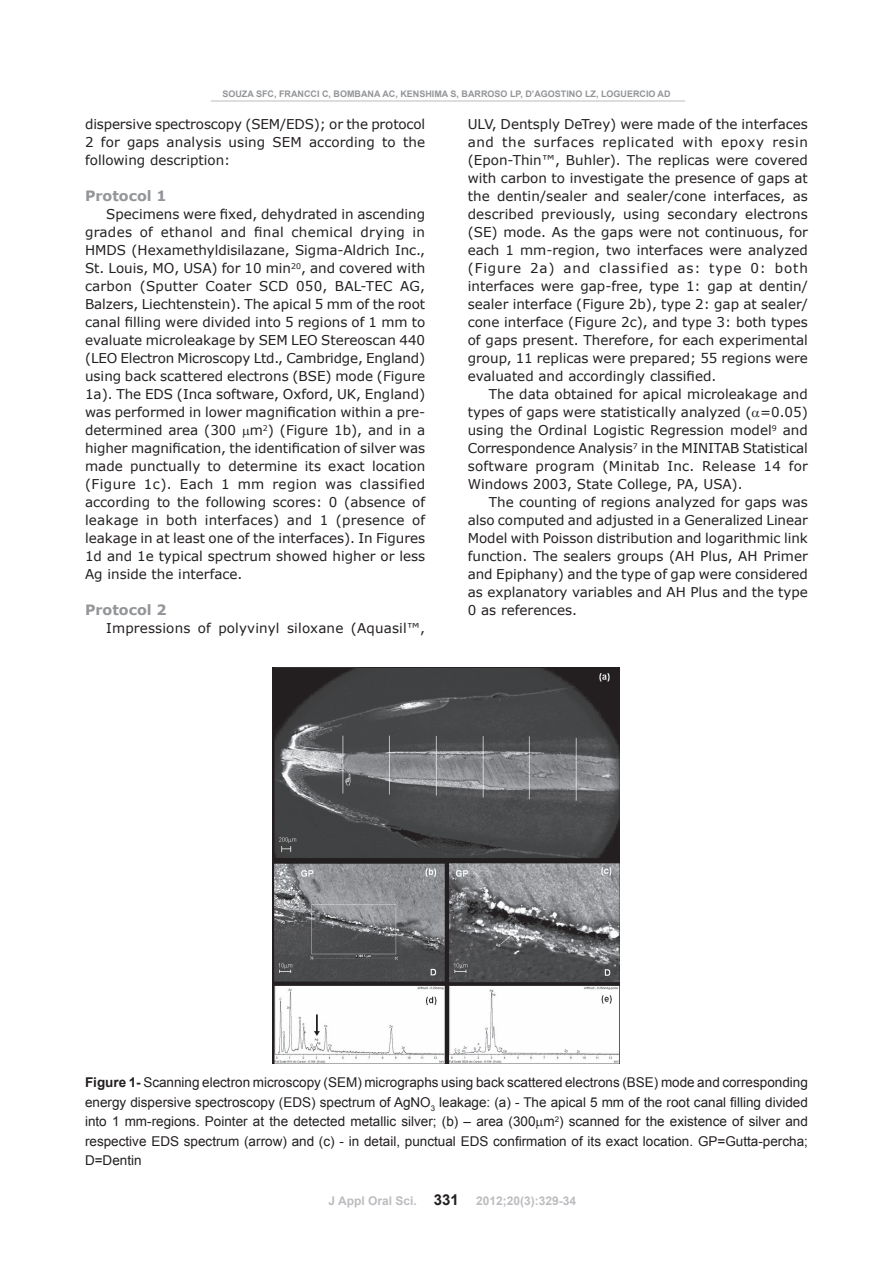
<style>
.page{position:relative;width:893px;height:1263px;background:#fff}
.page>*{position:absolute;margin:0;border:0;box-sizing:border-box;transform-origin:0 0}
.t1{font:700 14.25px "Verdana";color:#939598}
.t2{font:13.5px/18px "Verdana";color:#231f20;text-align:justify}
.t3{font:13.5px/19.5px "Arial";color:#231f20;text-align:justify}
.t4{font:700 12px "Arial";color:#bcbdc0}
.t5{font:700 9px "Arial";color:#939598}
.s1{font-weight:700}
.s2{font-size:15px;color:#231f20}
</style>
<div class="page">
<hr style="left:211px;top:100px;width:473px;height:1px;background:#dcdddf">
<img style="left:273px;top:668px;width:347px;height:395px">
<p class="t5" style="left:222px;top:88px;width:450px">SOUZA SFC, FRANCCI C, BOMBANA AC, KENSHIMA S, BARROSO LP, D’AGOSTINO LZ, LOGUERCIO AD</p>
<p class="t2" style="left:85px;top:115px;width:342px">dispersive spectroscopy (SEM/EDS); or the protocol 2 for gaps analysis using SEM according to the following description:</p>
<p class="t1" style="left:85px;top:187px;width:83px">Protocol 1</p>
<p class="t2" style="left:85px;top:205px;width:342px;text-indent:21px">Specimens were fixed, dehydrated in ascending grades of ethanol and final chemical drying in HMDS (Hexamethyldisilazane, Sigma-Aldrich Inc., St. Louis, MO, USA) for 10 min<sup>20</sup>, and covered with carbon (Sputter Coater SCD 050, BAL-TEC AG, Balzers, Liechtenstein). The apical 5 mm of the root canal filling were divided into 5 regions of 1 mm to evaluate microleakage by SEM LEO Stereoscan 440 (LEO Electron Microscopy Ltd., Cambridge, England) using back scattered electrons (BSE) mode (Figure 1a). The EDS (Inca software, Oxford, UK, England) was performed in lower magnification within a pre&shy;determined area (300 m<sup>2</sup>) (Figure 1b), and in a higher magnification, the identification of silver was made punctually to determine its exact location (Figure 1c). Each 1 mm region was classified according to the following scores: 0 (absence of leakage in both interfaces) and 1 (presence of leakage in at least one of the interfaces). In Figures 1d and 1e typical spectrum showed higher or less Ag inside the interface.</p>
<p class="t1" style="left:85px;top:601px;width:83px">Protocol 2</p>
<p class="t2" style="left:106px;top:619px;width:320px">Impressions of polyvinyl siloxane (Aquasil™,</p>
<p class="t2" style="left:468px;top:115px;width:342px">ULV, Dentsply DeTrey) were made of the interfaces and the surfaces replicated with epoxy resin (Epon-Thin™, Buhler). The replicas were covered with carbon to investigate the presence of gaps at the dentin/sealer and sealer/cone interfaces, as described previously, using secondary electrons (SE) mode. As the gaps were not continuous, for each 1 mm-region, two interfaces were analyzed (Figure 2a) and classified as: type 0: both interfaces were gap-free, type 1: gap at dentin/ sealer interface (Figure 2b), type 2: gap at sealer/ cone interface (Figure 2c), and type 3: both types of gaps present. Therefore, for each experimental group, 11 replicas were prepared; 55 regions were evaluated and accordingly classified.</p>
<p class="t2" style="left:468px;top:385px;width:342px;text-indent:21px">The data obtained for apical microleakage and types of gaps were statistically analyzed ( =0.05) using the Ordinal Logistic Regression model<sup>9</sup> and Correspondence Analysis<sup>7</sup> in the MINITAB Statistical software program (Minitab Inc. Release 14 for Windows 2003, State College, PA, USA).</p>
<p class="t2" style="left:468px;top:493px;width:342px;text-indent:21px">The counting of regions analyzed for gaps was also computed and adjusted in a Generalized Linear Model with Poisson distribution and logarithmic link function. The sealers groups (AH Plus, AH Primer and Epiphany) and the type of gap were considered as explanatory variables and AH Plus and the type 0 as references.</p>
<p class="t3" style="left:85px;top:1073px;width:724px"><span class="s1">Figure 1-</span> Scanning electron microscopy (SEM) micrographs using back scattered electrons (BSE) mode and corresponding energy dispersive spectroscopy (EDS) spectrum of AgNO<sub>3</sub> leakage: (a) - The apical 5 mm of the root canal filling divided into 1 mm-regions. Pointer at the detected metallic silver; (b) – area (300 m<sup>2</sup>) scanned for the existence of silver and respective EDS spectrum (arrow) and (c) - in detail, punctual EDS confirmation of its exact location. GP=Gutta-percha; D=Dentin</p>
<p class="t4" style="left:328px;top:1193px;width:132px">J Appl Oral Sci. <span class="s2">331</span></p>
<p class="t4" style="left:476px;top:1193px;width:102px">2012;20(3):329-34</p>
</div>
